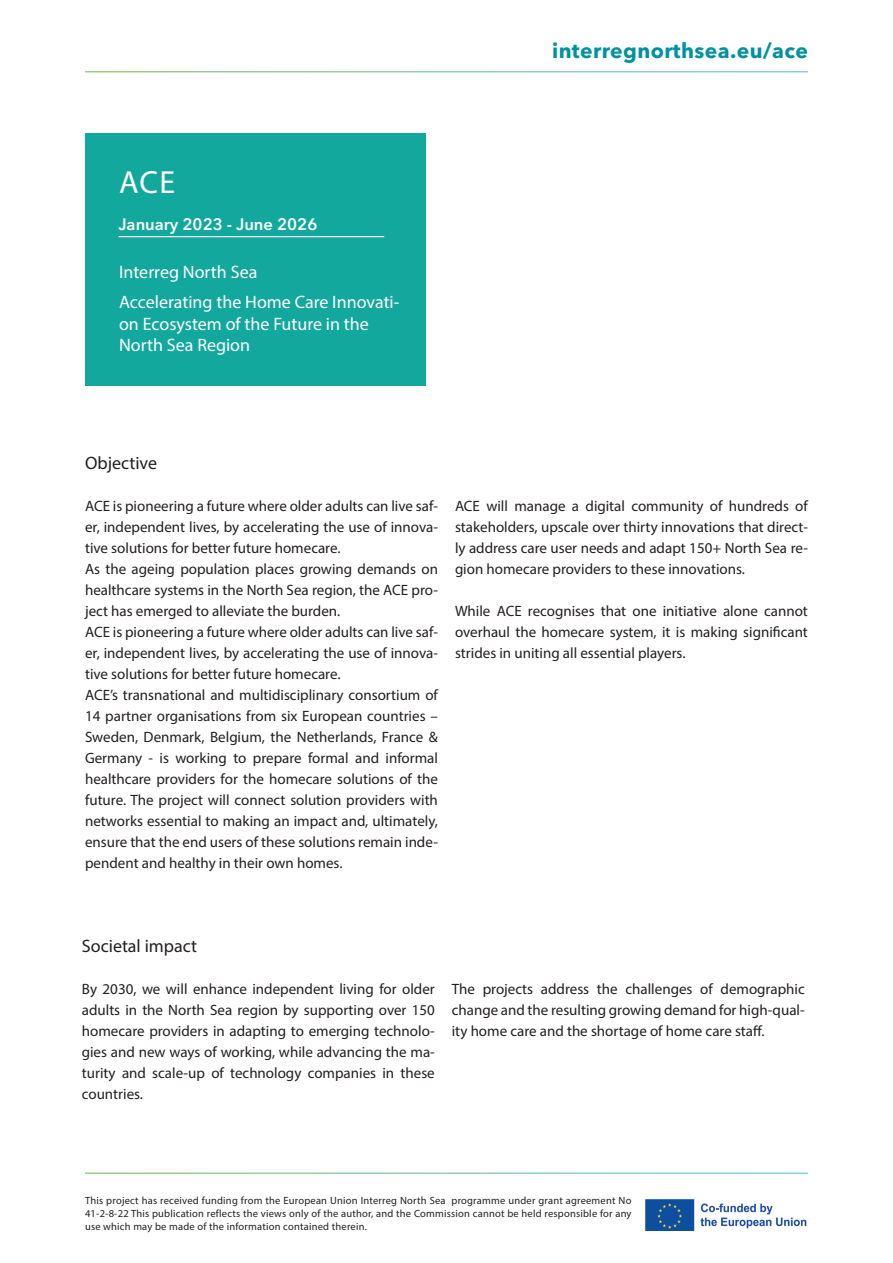
<style>
.page{position:relative;width:893px;height:1263px;background:#fff}
.page>*{position:absolute;margin:0;border:0;box-sizing:border-box;transform-origin:0 0}
._1_Head-Kasten{font:32.1px "Myriad Pro";color:#fff}
._9_Webadresse{font:700 21px "Avenir Next LT Pro";letter-spacing:.02em;color:#0092a0}
._3_FliessTXT_Kasten{font:18px/21.6px "Myriad Pro";color:#fff}
._5_Head-Content{font:18px "Myriad Pro";color:#231f20}
._2_Zeit-unterstriche{font:600 16.5px "Avenir Next LT Pro";color:#fff}
._6_FliessTXT-Content{font:15px/21px "Myriad Pro";color:#231f20;text-align:justify}
.t1{font:10.5px/12.6px "Myriad Pro";letter-spacing:.02em;color:#231f20;text-align:justify}
</style>
<div class="page">
<img style="left:645px;top:1199px;width:162px;height:31px">
<div style="left:85px;top:133px;width:340px;height:252px;background:#13a89e"></div>
<hr style="left:118px;top:236px;width:266px;height:1px;background:#fff">
<p class="_9_Webadresse" style="left:552px;top:38px;width:257px">interregnorthsea.eu/ace</p>
<p class="_1_Head-Kasten" style="left:119px;top:162px;width:58px">ACE</p>
<p class="_2_Zeit-unterstriche" style="left:118px;top:214px;width:200px">January 2023 - June 2026</p>
<p class="_3_FliessTXT_Kasten" style="left:119px;top:261px;width:140px">Interreg North Sea</p>
<p class="_3_FliessTXT_Kasten" style="left:119px;top:291px;width:282px">Accelerating the Home Care Innovati&shy;on Ecosystem of the Future in the<br>North Sea Region</p>
<p class="_5_Head-Content" style="left:85px;top:452px;width:73px">Objective</p>
<p class="_6_FliessTXT-Content" style="left:85px;top:495px;width:354px">ACE is pioneering a future where older adults can live saf&shy;er, independent lives, by accelerating the use of innova&shy;tive solutions for better future homecare.</p>
<p class="_6_FliessTXT-Content" style="left:85px;top:558px;width:354px">As the ageing population places growing demands on healthcare systems in the North Sea region, the ACE pro&shy;ject has emerged to alleviate the burden.</p>
<p class="_6_FliessTXT-Content" style="left:85px;top:621px;width:354px">ACE is pioneering a future where older adults can live saf&shy;er, independent lives, by accelerating the use of innova&shy;tive solutions for better future homecare.</p>
<p class="_6_FliessTXT-Content" style="left:85px;top:684px;width:354px">ACE’s transnational and multidisciplinary consortium of 14 partner organisations from six European countries – Sweden, Denmark, Belgium, the Netherlands, France &amp; Germany - is working to prepare formal and informal healthcare providers for the homecare solutions of the future. The project will connect solution providers with networks essential to making an impact and, ultimately, ensure that the end users of these solutions remain inde&shy;pendent and healthy in their own homes.</p>
<p class="_6_FliessTXT-Content" style="left:455px;top:495px;width:354px">ACE will manage a digital community of hundreds of stakeholders, upscale over thirty innovations that direct&shy;ly address care user needs and adapt 150+ North Sea re&shy;gion homecare providers to these innovations.</p>
<p class="_6_FliessTXT-Content" style="left:455px;top:600px;width:354px">While ACE recognises that one initiative alone cannot overhaul the homecare system, it is making significant strides in uniting all essential players.</p>
<p class="_5_Head-Content" style="left:82px;top:935px;width:117px">Societal impact</p>
<p class="_6_FliessTXT-Content" style="left:82px;top:978px;width:354px">By 2030, we will enhance independent living for older adults in the North Sea region by supporting over 150 homecare providers in adapting to emerging technolo&shy;gies and new ways of working, while advancing the ma&shy;turity and scale-up of technology companies in these countries.</p>
<p class="_6_FliessTXT-Content" style="left:452px;top:978px;width:354px">The projects address the challenges of demographic change and the resulting growing demand for high-qual&shy;ity home care and the shortage of home care staff.</p>
<p class="t1" style="left:85px;top:1194px;width:548px">This project has received funding from the European Union Interreg North Sea programme under grant agreement No 41-2-8-22 This publication reflects the views only of the author, and the Commission cannot be held responsible for any use which may be made of the information contained therein.</p>
</div>
